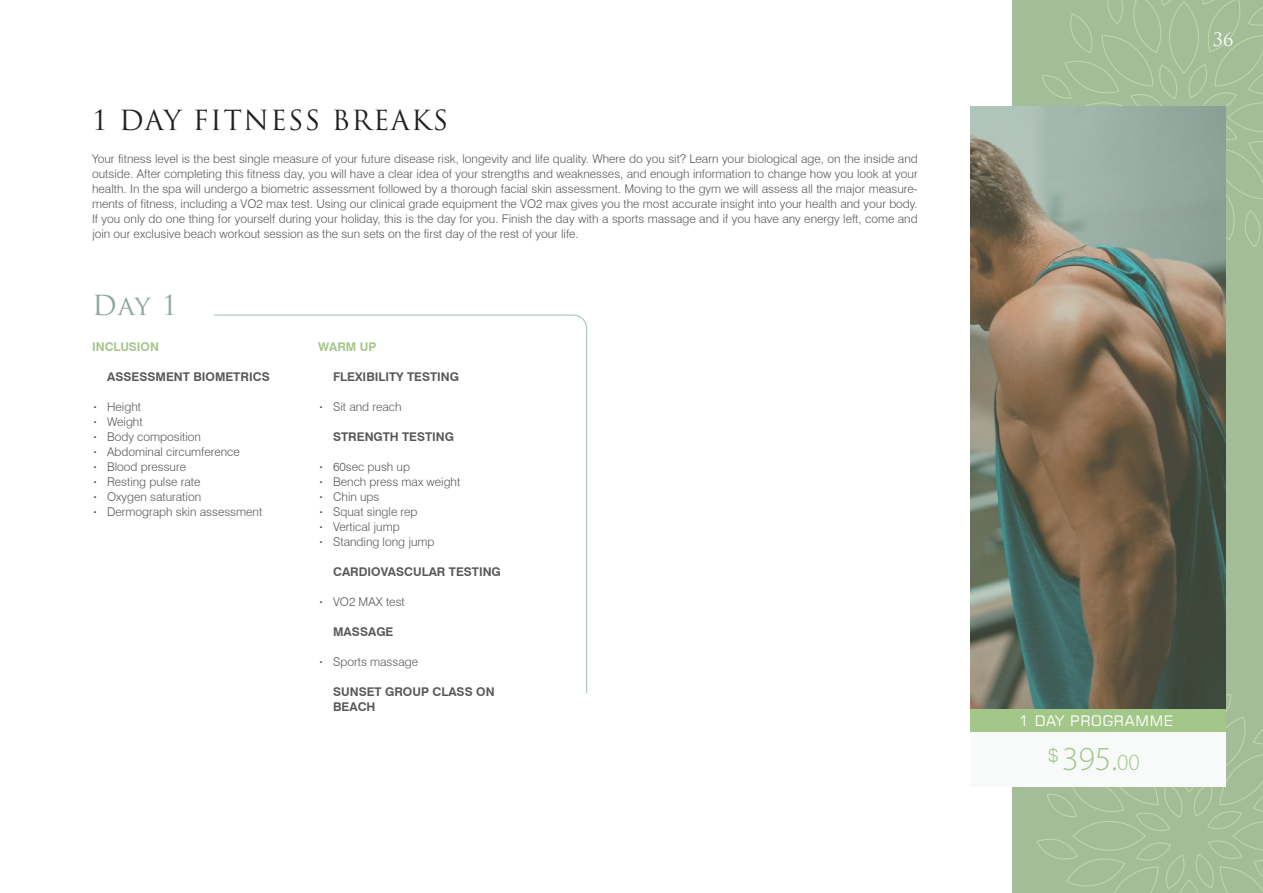
<style>
.page{position:relative;width:1263px;height:893px;background:#fff}
.page>*{position:absolute;margin:0;border:0;box-sizing:border-box;transform-origin:0 0}
.t1{font:300 33.75px "Myriad Pro";color:#a3c689}
.t2{font:27px "Trajan Pro";letter-spacing:.05em;color:#231f20}
.t3{font:27px "Trajan Pro";color:#8ca79b}
.t4{font:18px "Trajan Pro";color:#fff}
.t5{font:14.4px "Square 721 BT";letter-spacing:.05em;color:#fff}
.t6{font:300 12px/15px "Swiss 721 BT";color:#57585a}
.t7{font:700 12px/15px "Swiss 721 BT";color:#57585a;text-align:justify}
.t8{font:700 12px "Swiss 721 BT";color:#a3c689}
.s1{font-size:23.25px}
</style>
<div class="page">
<div style="left:1012px;top:0;width:251px;height:893px;background:#a4bd99"></div>
<svg style="left:1042px;top:0;width:221px;height:247px"></svg>
<svg style="left:1037px;top:694px;width:226px;height:199px"></svg>
<svg style="left:970px;top:106px;width:256px;height:603px;background:#787766"></svg>
<svg style="left:214px;top:314px;width:373px;height:380px"></svg>
<div style="left:970px;top:709px;width:256px;height:23px;background:#a3c689"></div>
<div style="left:970px;top:732px;width:256px;height:55px;background:#f8fafa"></div>
<h2 class="t2" style="left:92px;top:103px;width:358px">1 DAY FITNESS BREAKS</h2>
<p class="t6" style="left:92px;top:151px;width:827px;text-align:justify">Your fitness level is the best single measure of your future disease risk, longevity and life quality. Where do you sit? Learn your biological age, on the inside and outside. After completing this fitness day, you will have a clear idea of your strengths and weaknesses, and enough information to change how you look at your health. In the spa will undergo a biometric assessment followed by a thorough facial skin assessment. Moving to the gym we will assess all the major measure&shy;ments of fitness, including a VO2 max test. Using our clinical grade equipment the VO2 max gives you the most accurate insight into your health and your body.<br>If you only do one thing for yourself during your holiday, this is the day for you. Finish the day with a sports massage and if you have any energy left, come and join our exclusive beach workout session as the sun sets on the first day of the rest of your life.</p>
<h2 class="t3" style="left:92px;top:288px;width:87px">Day 1</h2>
<p class="t8" style="left:92px;top:339px;width:68px">INCLUSION</p>
<p class="t7" style="left:107px;top:369px;width:164px">ASSESSMENT BIOMETRICS</p>
<p class="t6" style="left:107px;top:399px;width:157px">Height<br>Weight<br>Body composition<br>Abdominal circumference<br>Blood pressure<br>Resting pulse rate<br>Oxygen saturation<br>Dermograph skin assessment</p>
<p class="t7" style="left:93px;top:396px;width:5px">. . . . . . . .</p>
<p class="t8" style="left:318px;top:339px;width:60px">WARM UP</p>
<p class="t7" style="left:333px;top:369px;width:127px">FLEXIBILITY TESTING</p>
<p class="t6" style="left:333px;top:399px;width:70px">Sit and reach</p>
<p class="t7" style="left:333px;top:429px;width:123px">STRENGTH TESTING</p>
<p class="t6" style="left:333px;top:459px;width:129px">60sec push up<br>Bench press max weight<br>Chin ups<br>Squat single rep<br>Vertical jump<br>Standing long jump</p>
<p class="t7" style="left:333px;top:564px;width:169px">CARDIOVASCULAR TESTING</p>
<p class="t6" style="left:333px;top:594px;width:73px">VO2 MAX test</p>
<p class="t7" style="left:333px;top:624px;width:62px">MASSAGE</p>
<p class="t6" style="left:333px;top:654px;width:86px">Sports massage</p>
<p class="t7" style="left:333px;top:684px;width:163px">SUNSET GROUP CLASS ON<br>BEACH</p>
<p class="t7" style="left:319px;top:396px;width:5px">.</p>
<p class="t7" style="left:319px;top:456px;width:5px">. . . . . .</p>
<p class="t7" style="left:319px;top:591px;width:5px">.</p>
<p class="t7" style="left:319px;top:651px;width:5px">.</p>
<h3 class="t4" style="left:1213px;top:28px;width:22px">36</h3>
<p class="t5" style="left:1019px;top:711px;width:156px">1 DAY PROGRAMME</p>
<h1 class="t1" style="left:1048px;top:738px;width:93px"><sup>$</sup> 395.<span class="s1">00</span></h1>
</div>
